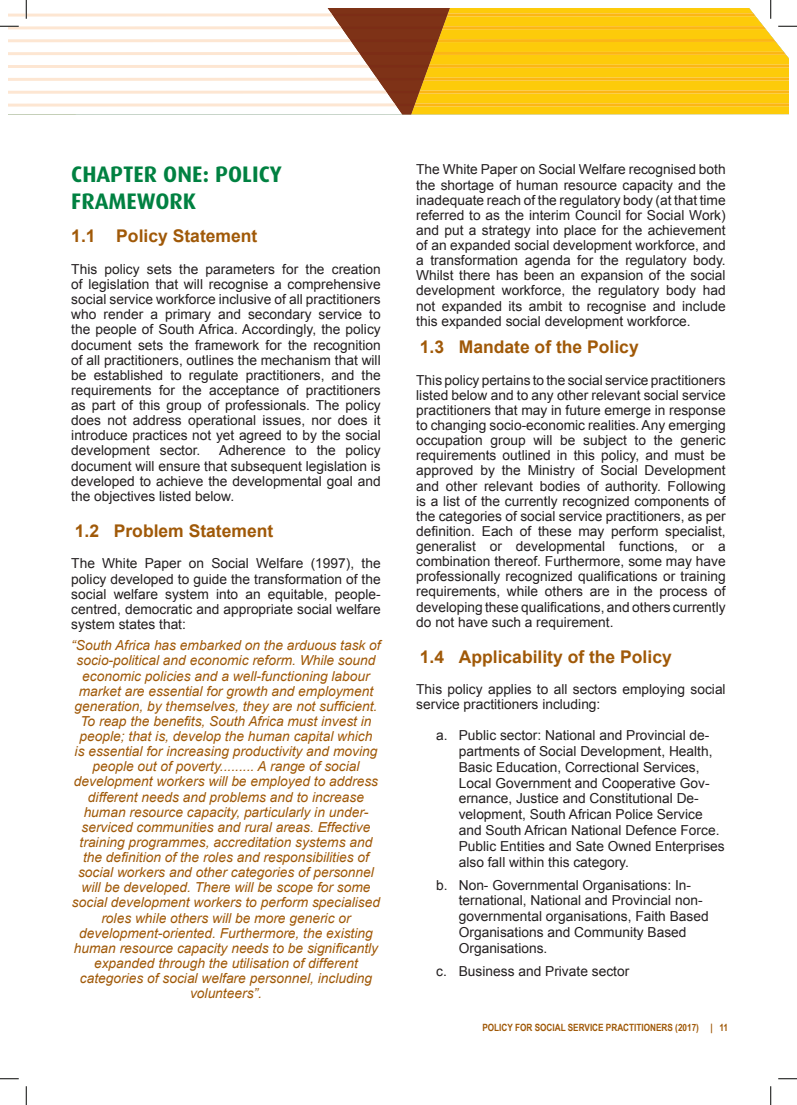
<style>
.page{position:relative;width:797px;height:1105px;background:#fff}
.page>*{position:absolute;margin:0;border:0;box-sizing:border-box;transform-origin:0 0}
.Chapter_Name{font:700 22.5px/27px "Dax";color:#008141}
.t1{font:700 17.5px "Arial";color:#a05908}
.t2{font:13.75px/15.1px "Arial";color:#231f20;text-align:justify}
.t3{font:italic 13.75px/15.1px "Arial";color:#a05908;text-align:center}
.t4{font:700 10px "Arial Narrow";color:#a05908}
</style>
<div class="page">
<svg style="left:0;top:1078px;width:19px;height:1px"></svg>
<svg style="left:778px;top:1078px;width:19px;height:1px"></svg>
<svg style="left:25px;top:1086px;width:2px;height:19px"></svg>
<svg style="left:0;top:0;width:797px;height:115px"></svg>
<svg style="left:770px;top:1086px;width:1px;height:19px"></svg>
<p class="Chapter_Name" style="left:71px;top:161px;width:212px">CHAPTER ONE: POLICY<br>FRAMEWORK</p>
<p class="t1" style="left:71px;top:224px;width:188px">1.1 Policy Statement</p>
<p class="t2" style="left:71px;top:262px;width:311px">This policy sets the parameters for the creation of legislation that will recognise a comprehensive social service workforce inclusive of all practitioners who render a primary and secondary service to the people of South Africa. Accordingly, the policy document sets the framework for the recognition of all practitioners, outlines the mechanism that will be established to regulate practitioners, and the requirements for the acceptance of practitioners as part of this group of professionals. The policy does not address operational issues, nor does it introduce practices not yet agreed to by the social development sector.</p>
<p class="t2" style="left:71px;top:443px;width:311px;text-indent:148px">Adherence to the policy document will ensure that subsequent legislation is developed to achieve the developmental goal and the objectives listed below.</p>
<p class="t1" style="left:75px;top:519px;width:200px">1.2 Problem Statement</p>
<p class="t2" style="left:71px;top:556px;width:311px">The White Paper on Social Welfare (1997), the policy developed to guide the transformation of the social welfare system into an equitable, people&shy;centred, democratic and appropriate social welfare system states that:</p>
<p class="t3" style="left:71px;top:638px;width:311px">“South Africa has embarked on the arduous task of socio-political and economic reform. While sound economic policies and a well-functioning labour market are essential for growth and employment generation, by themselves, they are not sufficient.<br>To reap the benefits, South Africa must invest in people; that is, develop the human capital which<br>is essential for increasing productivity and moving people out of poverty......... A range of social development workers will be employed to address different needs and problems and to increase human resource capacity, particularly in under&shy;serviced communities and rural areas. Effective training programmes, accreditation systems and the definition of the roles and responsibilities of social workers and other categories of personnel will be developed. There will be scope for some social development workers to perform specialised roles while others will be more generic or development-oriented. Furthermore, the existing human resource capacity needs to be significantly expanded through the utilisation of different categories of social welfare personnel, including volunteers”.</p>
<p class="t2" style="left:416px;top:162px;width:311px">The White Paper on Social Welfare recognised both the shortage of human resource capacity and the inadequate reach of the regulatory body (at that time referred to as the interim Council for Social Work) and put a strategy into place for the achievement of an expanded social development workforce, and a transformation agenda for the regulatory body.<br>Whilst there has been an expansion of the social development workforce, the regulatory body had not expanded its ambit to recognise and include this expanded social development workforce.</p>
<p class="t1" style="left:420px;top:335px;width:220px">1.3 Mandate of the Policy</p>
<p class="t2" style="left:416px;top:372px;width:311px">This policy pertains to the social service practitioners listed below and to any other relevant social service practitioners that may in future emerge in response to changing socio-economic realities. Any emerging occupation group will be subject to the generic requirements outlined in this policy, and must be approved by the Ministry of Social Development and other relevant bodies of authority. Following is a list of the currently recognized components of the categories of social service practitioners, as per definition. Each of these may perform specialist, generalist or developmental functions, or a combination thereof. Furthermore, some may have professionally recognized qualifications or training requirements, while others are in the process of developing these qualifications, and others currently do not have such a requirement.</p>
<p class="t1" style="left:420px;top:645px;width:253px">1.4 Applicability of the Policy</p>
<p class="t2" style="left:416px;top:682px;width:311px">This policy applies to all sectors employing social service practitioners including:</p>
<p class="t2" style="left:459px;top:728px;width:267px;line-height:15.8px;text-align:left;text-indent:-22px">a. Public sector: National and Provincial de&shy;partments of Social Development, Health, Basic Education, Correctional Services, Local Government and Cooperative Gov&shy;ernance, Justice and Constitutional De&shy;velopment, South African Police Service and South African National Defence Force.<br>Public Entities and Sate Owned Enterprises also fall within this category.</p>
<p class="t2" style="left:459px;top:877px;width:251px;line-height:15.8px;text-align:left;text-indent:-22px">b. Non- Governmental Organisations: In&shy;ternational, National and Provincial non&shy;governmental organisations, Faith Based Organisations and Community Based Organisations.</p>
<p class="t2" style="left:436px;top:963px;width:194px">c. Business and Private sector</p>
<p class="t4" style="left:482px;top:1020px;width:247px">POLICY FOR SOCIAL SERVICE PRACTITIONERS (2017) | 11</p>
</div>
